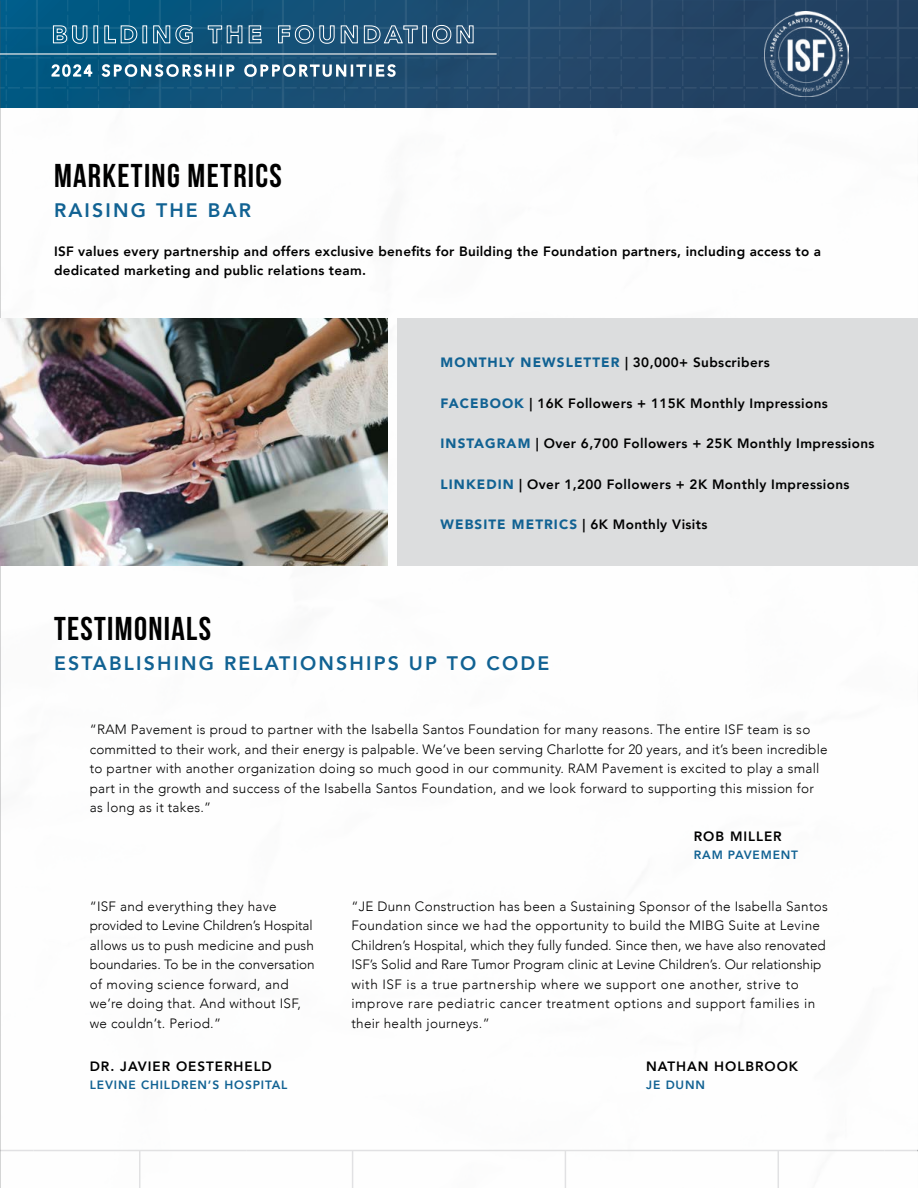
<style>
.page{position:relative;width:918px;height:1188px;background:#fff}
.page>*{position:absolute;margin:0;border:0;box-sizing:border-box;transform-origin:0 0}
.t1{font:33px "Bebas Neue";letter-spacing:.04em;color:#000}
.t2{font:800 19.5px "Avenir";letter-spacing:.11em;color:#116293}
.t3{font:300 13.5px/19.5px "Avenir";letter-spacing:.02em;color:#000}
.t4{font:800 13.5px/19.5px "Avenir";letter-spacing:.03em;color:#000}
.t5{font:800 13.5px "Avenir";letter-spacing:.07em;color:#000}
.t6{font:800 12px "Avenir";letter-spacing:.07em;color:#116293}
.s1{font-weight:900;color:#116293}
</style>
<div class="page">
<img style="left:0;top:1px;width:917px;height:1187px">
<hr style="left:0;top:1150px;width:33px;height:1px;background:#a7a9ac">
<div style="left:1px;top:110px;width:916px;height:1078px;background:#fff"></div>
<hr style="left:0;top:0;width:918px;height:1px;background:#58595b">
<hr style="left:917px;top:0;width:1px;height:1188px;background:#58595b">
<img style="left:765px;top:11px;width:84px;height:86px">
<svg style="left:53px;top:25px;width:35px;height:19px"></svg>
<div style="left:94px;top:26px;width:4px;height:17px;border:1px solid #fff"></div>
<svg style="left:104px;top:25px;width:34px;height:19px"></svg>
<div style="left:143px;top:26px;width:4px;height:17px;border:1px solid #fff"></div>
<svg style="left:153px;top:25px;width:40px;height:19px"></svg>
<svg style="left:208px;top:25px;width:54px;height:19px"></svg>
<svg style="left:278px;top:25px;width:80px;height:19px;background:#4d7a97"></svg>
<svg style="left:364px;top:25px;width:54px;height:19px"></svg>
<div style="left:422px;top:26px;width:5px;height:17px;border:1px solid #fff"></div>
<svg style="left:432px;top:25px;width:42px;height:19px"></svg>
<svg style="left:50px;top:61px;width:43px;height:17px"></svg>
<svg style="left:100px;top:62px;width:136px;height:17px"></svg>
<svg style="left:243px;top:62px;width:154px;height:17px"></svg>
<hr style="left:0;top:53px;width:497px;height:2px;background:#fff">
<div style="left:397px;top:318px;width:521px;height:247px;background:#dcddde"></div>
<img style="left:0;top:318px;width:387px;height:247px">
<h1 class="t1" style="left:54px;top:157px;width:229px">MARKETING METRICS</h1>
<h2 class="t2" style="left:54px;top:195px;width:199px">RAISING THE BAR</h2>
<p class="t4" style="left:54px;top:241px;width:769px">ISF values every partnership and offers exclusive benefits for Building the Foundation partners, including access to a dedicated marketing and public relations team.</p>
<p class="t4" style="left:441px;top:353px;width:331px"><span class="s1">MONTHLY NEWSLETTER</span> | 30,000+ Subscribers</p>
<p class="t4" style="left:441px;top:394px;width:389px"><span class="s1">FACEBOOK</span> | 16K Followers + 115K Monthly Impressions</p>
<p class="t4" style="left:441px;top:434px;width:436px"><span class="s1">INSTAGRAM</span> | Over 6,700 Followers + 25K Monthly Impressions</p>
<p class="t4" style="left:441px;top:475px;width:411px"><span class="s1">LINKEDIN</span> | Over 1,200 Followers + 2K Monthly Impressions</p>
<p class="t4" style="left:441px;top:515px;width:269px"><span class="s1">WEBSITE METRICS</span> | 6K Monthly Visits</p>
<h1 class="t1" style="left:54px;top:611px;width:159px">TESTIMONIALS</h1>
<h2 class="t2" style="left:54px;top:648px;width:497px">ESTABLISHING RELATIONSHIPS UP TO CODE</h2>
<p class="t3" style="left:90px;top:720px;width:739px">“RAM Pavement is proud to partner with the Isabella Santos Foundation for many reasons. The entire ISF team is so committed to their work, and their energy is palpable. We’ve been serving Charlotte for 20 years, and it’s been incredible to partner with another organization doing so much good in our community. RAM Pavement is excited to play a small part in the growth and success of the Isabella Santos Foundation, and we look forward to supporting this mission for as long as it takes.”</p>
<p class="t3" style="left:90px;top:897px;width:226px">“ISF and everything they have provided to Levine Children’s Hospital allows us to push medicine and push boundaries. To be in the conversation of moving science forward, and we’re doing that. And without ISF, we couldn’t. Period.”</p>
<p class="t5" style="left:90px;top:1056px;width:184px">DR. JAVIER OESTERHELD</p>
<p class="t6" style="left:90px;top:1076px;width:199px">LEVINE CHILDREN’S HOSPITAL</p>
<p class="t5" style="left:694px;top:825px;width:90px">ROB MILLER</p>
<p class="t6" style="left:694px;top:845px;width:106px">RAM PAVEMENT</p>
<p class="t3" style="left:351px;top:897px;width:478px">“JE Dunn Construction has been a Sustaining Sponsor of the Isabella Santos Foundation since we had the opportunity to build the MIBG Suite at Levine Children’s Hospital, which they fully funded. Since then, we have also renovated ISF’s Solid and Rare Tumor Program clinic at Levine Children’s. Our relationship with ISF is a true partnership where we support one another, strive to improve rare pediatric cancer treatment options and support families in their health journeys.”</p>
<p class="t5" style="left:646px;top:1056px;width:153px">NATHAN HOLBROOK</p>
<p class="t6" style="left:646px;top:1076px;width:60px">JE DUNN</p>
</div>
